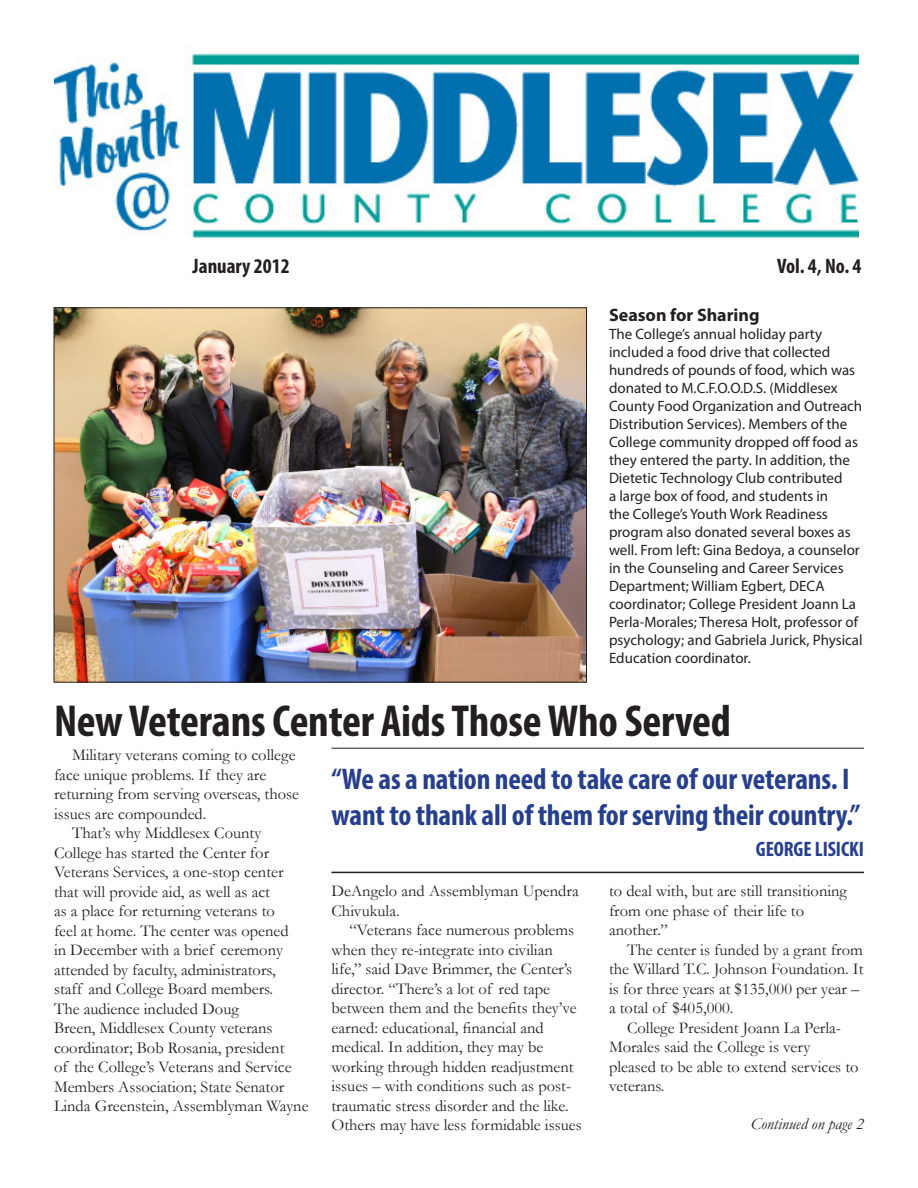
<style>
.page{position:relative;width:918px;height:1188px;background:#fff}
.page>*{position:absolute;margin:0;border:0;box-sizing:border-box;transform-origin:0 0}
.headline1{font:700 condensed 45px "Myriad Pro";letter-spacing:-.005em;color:#231f20}
.headline1-2{font:700 condensed 30px/36px "Myriad Pro";letter-spacing:-.005em;color:#253f8e}
.t1{font:700 condensed 21px "Myriad Pro";color:#231f20}
.headline1-3{font:700 condensed 21px "Myriad Pro";letter-spacing:-.005em;color:#253f8e}
.cutline{font:700 18px "Myriad Pro";color:#231f20}
.body_text1{font:16.5px/19.5px "Garamond";color:#231f20}
.body_text1-2{font:italic 16.5px "Garamond";color:#231f20}
.cutline-2{font:15px/18px "Myriad Pro";color:#231f20}
</style>
<div class="page">
<img style="left:54px;top:53px;width:805px;height:185px">
<img style="left:56px;top:309px;width:529px;height:372px">
<hr style="left:332px;top:872px;width:532px;height:1px;background:#231f20">
<hr style="left:332px;top:748px;width:532px;height:1px;background:#231f20">
<p class="t1" style="left:193px;top:253px;width:99px">January 2012</p>
<p class="t1" style="left:777px;top:253px;width:86px">Vol. 4, No. 4</p>
<p class="cutline" style="left:609px;top:303px;width:152px">Season for Sharing</p>
<p class="cutline-2" style="left:609px;top:325px;width:255px">The College’s annual holiday party included a food drive that collected hundreds of pounds of food, which was donated to M.C.F.O.O.D.S. (Middlesex County Food Organization and Outreach Distribution Services). Members of the College community dropped off food as they entered the party. In addition, the Dietetic Technology Club contributed<br>a large box of food, and students in<br>the College’s Youth Work Readiness program also donated several boxes as well. From left: Gina Bedoya, a counselor in the Counseling and Career Services Department; William Egbert, DECA coordinator; College President Joann La Perla-Morales; Theresa Holt, professor of psychology; and Gabriela Jurick, Physical Education coordinator.</p>
<p class="headline1" style="left:54px;top:693px;width:678px">New Veterans Center Aids Those Who Served</p>
<p class="body_text1" style="left:54px;top:745px;width:247px;text-indent:18px">Military veterans coming to college face unique problems. If they are returning from serving overseas, those issues are compounded.</p>
<p class="body_text1" style="left:54px;top:823px;width:256px;text-indent:18px">That’s why Middlesex County College has started the Center for Veterans Services, a one-stop center that will provide aid, as well as act<br>as a place for returning veterans to<br>feel at home. The center was opened<br>in December with a brief ceremony attended by faculty, administrators,<br>staff and College Board members.<br>The audience included Doug<br>Breen, Middlesex County veterans coordinator; Bob Rosania, president<br>of the College’s Veterans and Service Members Association; State Senator Linda Greenstein, Assemblyman Wayne</p>
<p class="headline1-2" style="left:332px;top:760px;width:530px">“We as a nation need to take care of our veterans. I want to thank all of them for serving their country.”</p>
<p class="headline1-3" style="left:756px;top:836px;width:110px">GEORGE LISICKI</p>
<p class="body_text1" style="left:332px;top:881px;width:249px">DeAngelo and Assemblyman Upendra<br>Chivukula.</p>
<p class="body_text1" style="left:332px;top:920px;width:252px;text-indent:18px">“Veterans face numerous problems when they re-integrate into civilian life,” said Dave Brimmer, the Center’s director. “There’s a lot of red tape between them and the benefits they’ve earned: educational, financial and medical. In addition, they may be working through hidden readjustment issues – with conditions such as post&shy;traumatic stress disorder and the like.<br>Others may have less formidable issues</p>
<p class="body_text1" style="left:609px;top:881px;width:240px">to deal with, but are still transitioning from one phase of their life to another.”</p>
<p class="body_text1" style="left:609px;top:940px;width:256px;text-indent:18px">The center is funded by a grant from the Willard T.C. Johnson Foundation. It is for three years at $135,000 per year – a total of $405,000.</p>
<p class="body_text1" style="left:609px;top:1018px;width:251px;text-indent:18px">College President Joann La Perla-<br>Morales said the College is very pleased to be able to extend services to veterans.</p>
<p class="body_text1-2" style="left:751px;top:1114px;width:115px">Continued on page 2</p>
</div>
